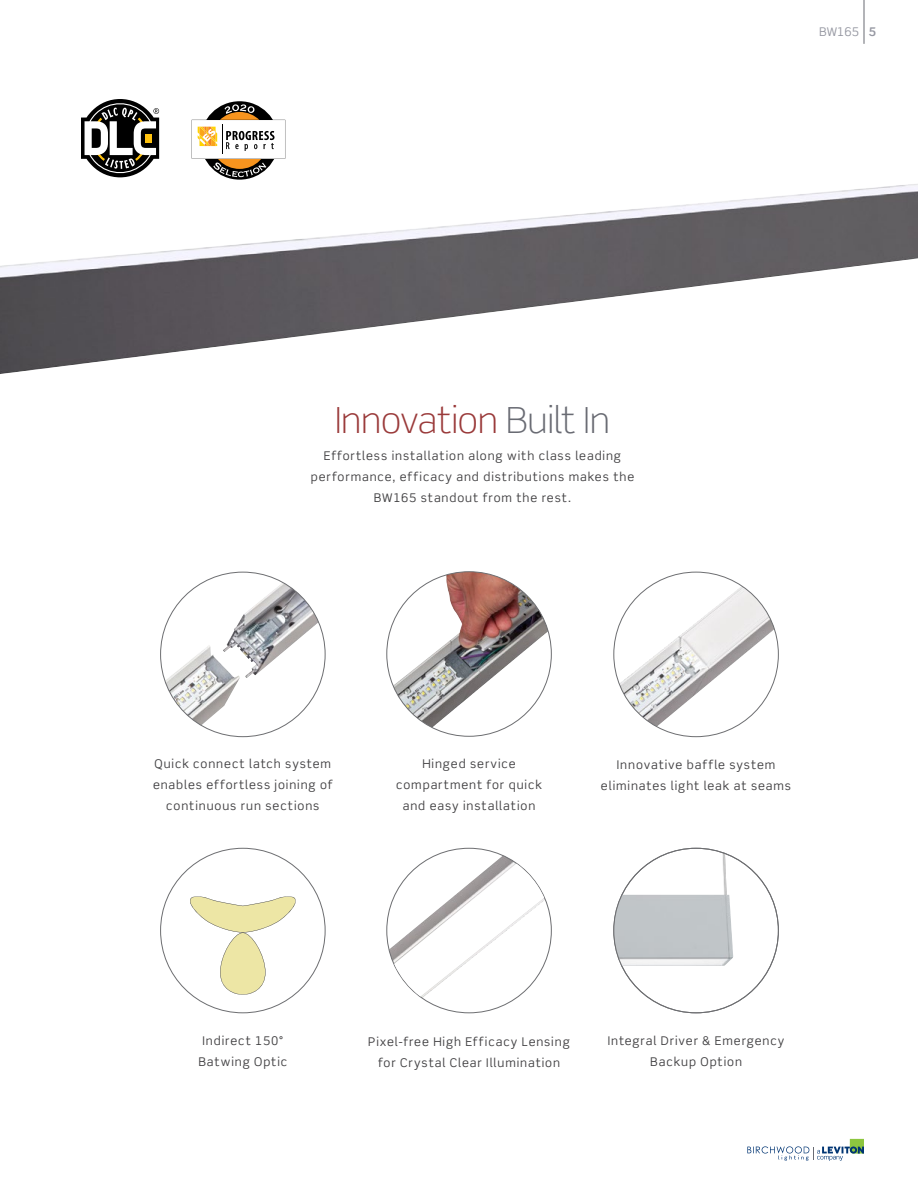
<style>
.page{position:relative;width:918px;height:1188px;background:#fff}
.page>*{position:absolute;margin:0;border:0;box-sizing:border-box;transform-origin:0 0}
.t1{font:300 36px "Scene Std";letter-spacing:-.01em;color:#9a3a3a}
.t2{font:12px/21px "Scene Std";letter-spacing:.075em;color:#414042;text-align:center}
.t3{font:12px "Scene Std";color:#9698a2}
.s1{font-weight:700}
.s2{color:#696b73}
</style>
<div class="page">
<img style="left:0;top:184px;width:918px;height:190px">
<img style="left:705px;top:852px;width:68px;height:51px">
<img style="left:393px;top:572px;width:155px;height:156px">
<img style="left:165px;top:582px;width:154px;height:143px">
<svg style="left:190px;top:896px;width:106px;height:99px"></svg>
<img style="left:619px;top:586px;width:155px;height:141px">
<img style="left:614px;top:895px;width:119px;height:71px">
<img style="left:389px;top:856px;width:156px;height:142px">
<svg style="left:394px;top:864px;width:150px;height:133px"></svg>
<svg style="left:81px;top:99px;width:78px;height:78px"></svg>
<svg style="left:200px;top:101px;width:79px;height:79px"></svg>
<svg style="left:211px;top:112px;width:57px;height:57px"></svg>
<svg style="left:224px;top:104px;width:31px;height:10px"></svg>
<svg style="left:192px;top:120px;width:93px;height:57px"></svg>
<svg style="left:747px;top:1139px;width:117px;height:22px"></svg>
<hr style="left:864px;top:0;width:1px;height:44px;background:#696b73">
<p class="t3" style="left:819px;top:25px;width:59px">BW165 <span class="s1">5</span></p>
<h1 class="t1" style="left:335px;top:399px;width:276px">Innovation <span class="s2">Built In</span></h1>
<p class="t2" style="left:311px;top:445px;width:325px">Effortless installation along with class leading performance, efficacy and distributions makes the<br>BW165 standout from the rest.</p>
<p class="t2" style="left:153px;top:753px;width:181px">Quick connect latch system enables effortless joining of continuous run sections</p>
<p class="t2" style="left:396px;top:753px;width:147px">Hinged service compartment for quick and easy installation</p>
<p class="t2" style="left:601px;top:754px;width:192px">Innovative baffle system eliminates light leak at seams</p>
<p class="t2" style="left:198px;top:1030px;width:90px">Indirect 150°<br>Batwing Optic</p>
<p class="t2" style="left:368px;top:1031px;width:203px">Pixel-free High Efficacy Lensing for Crystal Clear Illumination</p>
<p class="t2" style="left:608px;top:1031px;width:178px">Integral Driver &amp; Emergency<br>Backup Option</p>
</div>
